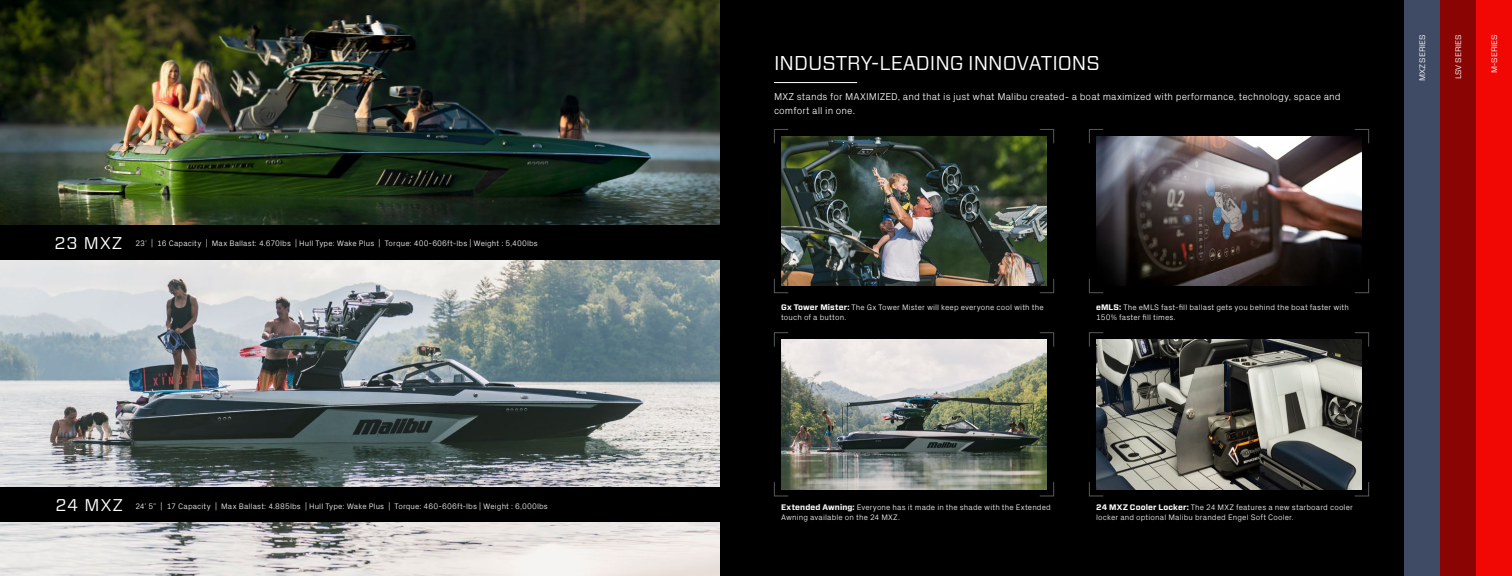
<style>
.page{position:relative;width:1512px;height:576px;background:#fff}
.page>*{position:absolute;margin:0;border:0;box-sizing:border-box;transform-origin:0 0}
.t1{font:20px "Forza";color:#fff}
.t2{font:17px "Forza";letter-spacing:.07em;color:#fff}
.t3{font:300 10px/14px "Px Grotesk";letter-spacing:.005em;color:#fff}
.t4{font:300 8px/10px "Px Grotesk";letter-spacing:.015em;color:#fff}
.t5{font:8px "Forza";color:#fff}
.s1{font-family:"Forza";font-weight:700}
</style>
<div class="page">
<div style="left:720px;top:0;width:792px;height:576px;background:#000"></div>
<img style="left:0;top:0;width:720px;height:225px">
<img style="left:0;top:260px;width:720px;height:316px">
<svg style="left:774px;top:129px;width:15px;height:15px"></svg>
<svg style="left:1089px;top:129px;width:15px;height:15px"></svg>
<svg style="left:1039px;top:482px;width:15px;height:15px"></svg>
<svg style="left:1354px;top:482px;width:15px;height:15px"></svg>
<svg style="left:774px;top:332px;width:15px;height:15px"></svg>
<svg style="left:1089px;top:332px;width:15px;height:15px"></svg>
<svg style="left:1039px;top:278px;width:15px;height:15px"></svg>
<svg style="left:1354px;top:278px;width:15px;height:15px"></svg>
<svg style="left:774px;top:278px;width:15px;height:15px"></svg>
<svg style="left:1089px;top:278px;width:15px;height:15px"></svg>
<svg style="left:1039px;top:332px;width:15px;height:15px"></svg>
<svg style="left:1354px;top:332px;width:15px;height:15px"></svg>
<svg style="left:774px;top:482px;width:15px;height:15px"></svg>
<svg style="left:1089px;top:482px;width:15px;height:15px"></svg>
<svg style="left:1039px;top:129px;width:15px;height:15px"></svg>
<svg style="left:1354px;top:129px;width:15px;height:15px"></svg>
<div style="left:0;top:225px;width:720px;height:35px;background:#000"></div>
<div style="left:0;top:487px;width:720px;height:35px;background:#000"></div>
<img style="left:781px;top:136px;width:266px;height:150px">
<img style="left:1096px;top:339px;width:266px;height:150px">
<img style="left:781px;top:339px;width:266px;height:150px">
<div style="left:1404px;top:0;width:36px;height:576px;background:#3f4b64"></div>
<div style="left:1440px;top:0;width:36px;height:576px;background:#8b0404"></div>
<div style="left:1476px;top:0;width:36px;height:576px;background:#f10804"></div>
<hr style="left:774px;top:82px;width:83px;height:1px;background:#fff">
<img style="left:1096px;top:136px;width:266px;height:150px">
<h2 class="t2" style="left:54px;top:231px;width:69px">23 MXZ</h2>
<p class="t4" style="left:135px;top:238px;width:404px">23’ | 16 Capacity | Max Ballast: 4.670lbs | Hull Type: Wake Plus | Torque: 400-606ft-lbs | Weight : 5,400lbs</p>
<h2 class="t2" style="left:55px;top:494px;width:69px">24 MXZ</h2>
<p class="t4" style="left:135px;top:501px;width:414px">24’ 5” | 17 Capacity | Max Ballast: 4.885lbs | Hull Type: Wake Plus | Torque: 460-606ft-lbs | Weight : 6,000lbs</p>
<h1 class="t1" style="left:774px;top:50px;width:327px">INDUSTRY-LEADING INNOVATIONS</h1>
<p class="t3" style="left:774px;top:89px;width:568px">MXZ stands for MAXIMIZED, and that is just what Malibu created- a boat maximized with performance, technology, space and comfort all in one.</p>
<p class="t5" style="left:1417px;top:81px;width:48px;rotate:-90deg">MXZ SERIES</p>
<p class="t5" style="left:1453px;top:79px;width:46px;rotate:-90deg">LSV SERIES</p>
<p class="t5" style="left:1489px;top:73px;width:40px;rotate:-90deg">M-SERIES</p>
<p class="t4" style="left:781px;top:302px;width:264px"><span class="s1">Gx Tower Mister:</span> The Gx Tower Mister will keep everyone cool with the touch of a button.</p>
<p class="t4" style="left:1096px;top:302px;width:254px"><span class="s1">eMLS:</span> The eMLS fast-fill ballast gets you behind the boat faster with<br>150% faster fill times.</p>
<p class="t4" style="left:781px;top:502px;width:271px"><span class="s1">Extended Awning:</span> Everyone has it made in the shade with the Extended<br>Awning available on the 24 MXZ.</p>
<p class="t4" style="left:1096px;top:502px;width:258px"><span class="s1">24 MXZ Cooler Locker:</span> The 24 MXZ features a new starboard cooler locker and optional Malibu branded Engel Soft Cooler.</p>
</div>
